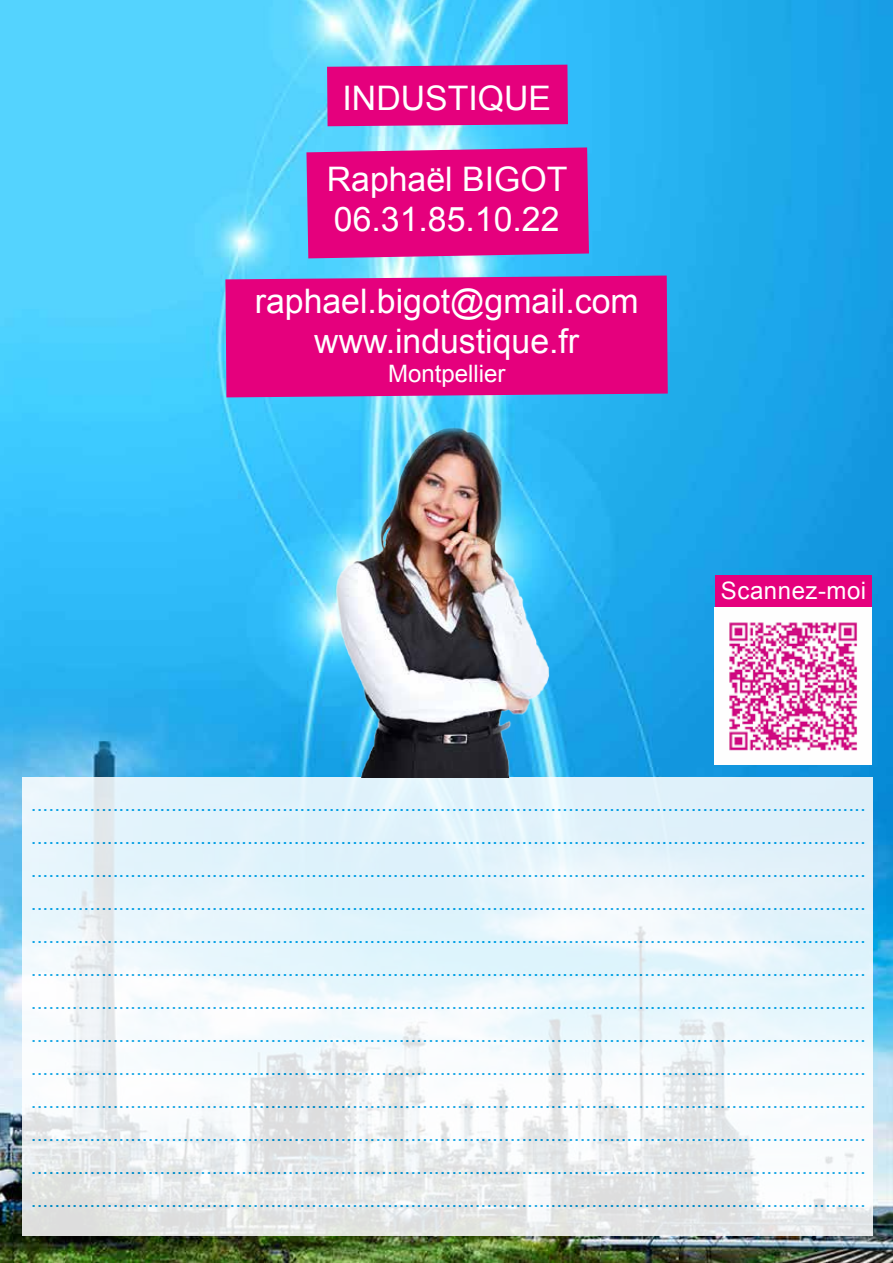
<style>
.page{position:relative;width:893px;height:1263px;background:#fff}
.page>*{position:absolute;margin:0;border:0;box-sizing:border-box;transform-origin:0 0}
.t1{font:33.75px "Arial";color:#fff}
.t2{font:24px "Arial";color:#fff}
.t3{font:24px "Arial";letter-spacing:.02em;color:#fff}
.t4{font:21px/33px "Arial";color:#009ee3;text-align:justify}
</style>
<div class="page">
<img style="left:0;top:0;width:893px;height:1263px">
<svg style="left:22px;top:778px;width:851px;height:458px"></svg>
<div style="left:225px;top:276px;width:443px;height:121px;background:#e5007d"></div>
<div style="left:327px;top:65px;width:241px;height:61px;background:#e5007d"></div>
<div style="left:306px;top:147px;width:283px;height:111px;background:#e5007d"></div>
<div style="left:715px;top:575px;width:157px;height:32px;background:#e5007d"></div>
<img style="left:715px;top:607px;width:157px;height:157px">
<img style="left:307px;top:407px;width:282px;height:371px">
<p class="t1" style="left:342px;top:75px;width:210px">INDUSTIQUE</p>
<p class="t1" style="left:327px;top:156px;width:242px">Raphaël BIGOT</p>
<p class="t1" style="left:334px;top:196px;width:227px">06.31.85.10.22</p>
<p class="t1" style="left:255px;top:277px;width:385px">raphael.bigot@gmail.com</p>
<p class="t1" style="left:314px;top:318px;width:266px">www.industique.fr</p>
<p class="t2" style="left:388px;top:357px;width:119px">Montpellier</p>
<p class="t3" style="left:721px;top:574px;width:147px">Scannez-moi</p>
<p class="t4" style="left:31px;top:787px;width:836px">............................................................................................................................................... ............................................................................................................................................... ............................................................................................................................................... ............................................................................................................................................... ............................................................................................................................................... ............................................................................................................................................... ............................................................................................................................................... ............................................................................................................................................... ............................................................................................................................................... ............................................................................................................................................... ............................................................................................................................................... ............................................................................................................................................... ...............................................................................................................................................</p>
</div>
